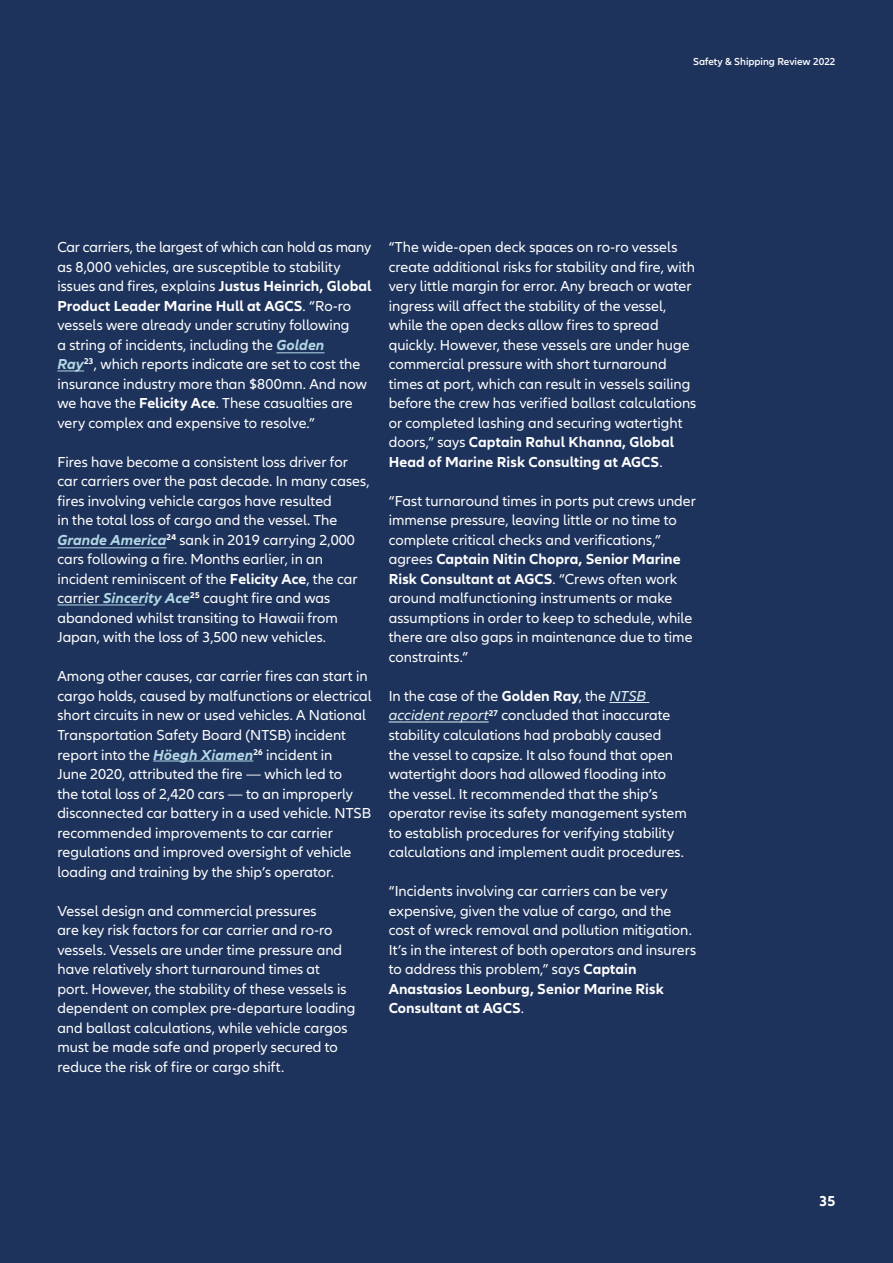
<style>
.page{position:relative;width:893px;height:1263px;background:#1e335c}
.page>*{position:absolute;margin:0;border:0;box-sizing:border-box;transform-origin:0 0}
.Copy_10_13pt{font:15px/19.5px "Allianz Neo";color:#fff}
.t1{font:700 15px "Allianz Neo";color:#fff}
.t2{font:600 10.5px "Allianz Neo";color:#fff}
.s1{font-weight:700}
.s2{font-weight:700;font-style:italic;color:#b1d7e4}
.s3{font-style:italic;color:#e0f1f4}
</style>
<div class="page">
<svg style="left:57px;top:371px;width:27px;height:1px"></svg>
<hr style="left:57px;top:605px;width:88px;height:1px;background:#b1d7e4">
<hr style="left:153px;top:761px;width:100px;height:1px;background:#b1d7e4">
<hr style="left:609px;top:702px;width:40px;height:1px;background:#e0f1f4">
<hr style="left:389px;top:722px;width:100px;height:1px;background:#e0f1f4">
<hr style="left:276px;top:352px;width:48px;height:1px;background:#b1d7e4">
<hr style="left:57px;top:547px;width:109px;height:1px;background:#b1d7e4">
<p class="t2" style="left:693px;top:56px;width:144px">Safety &amp; Shipping Review 2022</p>
<p class="Copy_10_13pt" style="left:57px;top:238px;width:316px">Car carriers, the largest of which can hold as many as 8,000 vehicles, are susceptible to stability issues and fires, explains <span class="s1">Justus Heinrich, Global Product Leader Marine Hull at AGCS</span>. “Ro-ro vessels were already under scrutiny following<br>a string of incidents, including the <span class="s2">Golden<br>Ray</span><sup>23</sup>, which reports indicate are set to cost the insurance industry more than $800mn. And now we have the <span class="s1">Felicity Ace</span>. These casualties are very complex and expensive to resolve.”</p>
<p class="Copy_10_13pt" style="left:57px;top:453px;width:314px">Fires have become a consistent loss driver for car carriers over the past decade. In many cases, fires involving vehicle cargos have resulted<br>in the total loss of cargo and the vessel. The <span class="s2">Grande America</span><sup>24</sup> sank in 2019 carrying 2,000 cars following a fire. Months earlier, in an incident reminiscent of the <span class="s1">Felicity Ace</span>, the car carrier <span class="s2">Sincerity Ace</span><sup>25</sup> caught fire and was abandoned whilst transiting to Hawaii from Japan, with the loss of 3,500 new vehicles.</p>
<p class="Copy_10_13pt" style="left:57px;top:667px;width:316px">Among other causes, car carrier fires can start in cargo holds, caused by malfunctions or electrical short circuits in new or used vehicles. A National Transportation Safety Board (NTSB) incident report into the <span class="s2">Höegh Xiamen</span><sup>26</sup> incident in<br>June 2020, attributed the fire — which led to<br>the total loss of 2,420 cars — to an improperly disconnected car battery in a used vehicle. NTSB recommended improvements to car carrier regulations and improved oversight of vehicle loading and training by the ship’s operator.</p>
<p class="Copy_10_13pt" style="left:57px;top:901px;width:300px">Vessel design and commercial pressures<br>are key risk factors for car carrier and ro-ro vessels. Vessels are under time pressure and have relatively short turnaround times at<br>port. However, the stability of these vessels is dependent on complex pre-departure loading and ballast calculations, while vehicle cargos must be made safe and properly secured to reduce the risk of fire or cargo shift.</p>
<p class="Copy_10_13pt" style="left:389px;top:238px;width:309px">“The wide-open deck spaces on ro-ro vessels create additional risks for stability and fire, with very little margin for error. Any breach or water ingress will affect the stability of the vessel, while the open decks allow fires to spread quickly. However, these vessels are under huge commercial pressure with short turnaround times at port, which can result in vessels sailing before the crew has verified ballast calculations or completed lashing and securing watertight doors,” says <span class="s1">Captain Rahul Khanna, Global Head of Marine Risk Consulting at AGCS</span>.</p>
<p class="Copy_10_13pt" style="left:389px;top:492px;width:309px">“Fast turnaround times in ports put crews under immense pressure, leaving little or no time to complete critical checks and verifications,” agrees <span class="s1">Captain Nitin Chopra, Senior Marine Risk Consultant at AGCS</span>. “Crews often work around malfunctioning instruments or make assumptions in order to keep to schedule, while there are also gaps in maintenance due to time constraints.”</p>
<p class="Copy_10_13pt" style="left:389px;top:687px;width:300px">In the case of the <span class="s1">Golden Ray</span>, the <span class="s3">NTSB accident report</span><sup>27</sup> concluded that inaccurate stability calculations had probably caused<br>the vessel to capsize. It also found that open watertight doors had allowed flooding into the vessel. It recommended that the ship’s operator revise its safety management system to establish procedures for verifying stability calculations and implement audit procedures.</p>
<p class="Copy_10_13pt" style="left:389px;top:882px;width:309px">“Incidents involving car carriers can be very expensive, given the value of cargo, and the cost of wreck removal and pollution mitigation.<br>It’s in the interest of both operators and insurers to address this problem,” says <span class="s1">Captain Anastasios Leonburg, Senior Marine Risk Consultant at AGCS</span>.</p>
<p class="t1" style="left:819px;top:1192px;width:18px">35</p>
</div>
